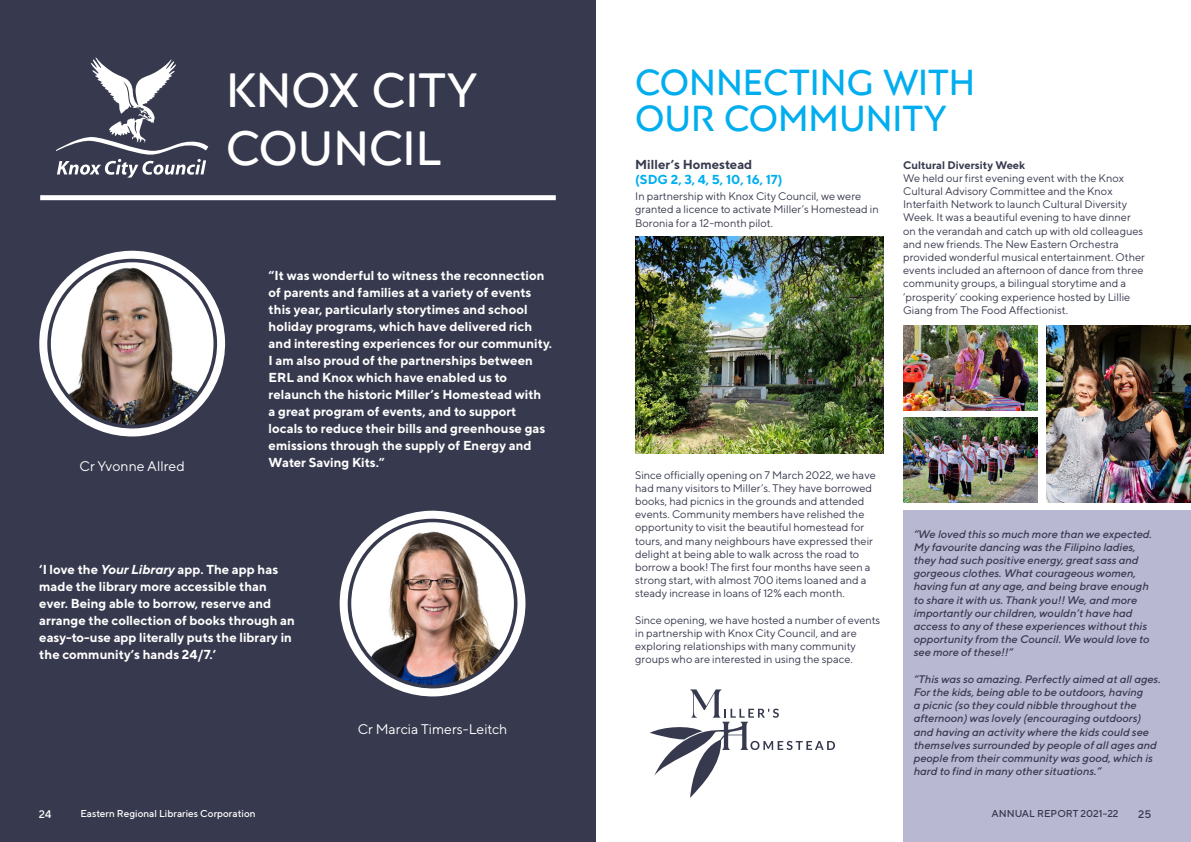
<style>
.page{position:relative;width:1191px;height:842px;background:#fff}
.page>*{position:absolute;margin:0;border:0;box-sizing:border-box;transform-origin:0 0}
.t1{font:47.8px/57.4px "Posterama 2001 W04";color:#fff}
.t2{font:36px/36px "Posterama 2001 W04";color:#00aeef}
.t3{font:14px "TT Norms";color:#fff}
.t4{font:700 13px/17px "TT Norms";color:#fff}
.t5{font:700 13px "TT Norms";color:#00aeef}
.t6{font:700 13px "TT Norms";color:#373a4e}
.t7{font:11px/13.2px "TT Norms";color:#373a4e}
.t8{font:italic 500 11px/13.2px "TT Norms";color:#373a4e}
.t9{font:700 11px "TT Norms";color:#373a4e}
.t10{font:500 11px "TT Norms";color:#fff}
.t11{font:500 11px "TT Norms";color:#373a4e}
.t12{font:500 10px "TT Norms";color:#fff}
.t13{font:500 10px "TT Norms";color:#373a4e}
.s1{font-style:italic}
</style>
<div class="page">
<div style="left:0;top:0;width:595px;height:842px;background:#373a4e"></div>
<img style="left:339px;top:510px;width:187px;height:187px">
<svg style="left:39px;top:250px;width:187px;height:187px"></svg>
<div style="left:903px;top:511px;width:288px;height:331px;background:#b9b8d3"></div>
<img style="left:903px;top:325px;width:134px;height:85px">
<img style="left:903px;top:418px;width:134px;height:85px">
<img style="left:1046px;top:325px;width:145px;height:178px">
<img style="left:635px;top:237px;width:248px;height:217px">
<svg style="left:650px;top:689px;width:185px;height:109px"></svg>
<svg style="left:56px;top:57px;width:152px;height:121px"></svg>
<div style="left:40px;top:195px;width:516px;height:5px;background:#fff"></div>
<p class="t3" style="left:80px;top:457px;width:107px">Cr Yvonne Allred</p>
<h1 class="t1" style="left:226px;top:61px;width:252px">KNOX CITY<br>COUNCIL</h1>
<p class="t4" style="left:269px;top:267px;width:285px">“It was wonderful to witness the reconnection of parents and families at a variety of events this year, particularly storytimes and school holiday programs, which have delivered rich and interesting experiences for our community.<br>I am also proud of the partnerships between ERL and Knox which have enabled us to relaunch the historic Miller’s Homestead with<br>a great program of events, and to support locals to reduce their bills and greenhouse gas emissions through the supply of Energy and Water Saving Kits.”</p>
<p class="t4" style="left:39px;top:561px;width:257px">‘I love the <span class="s1">Your Library</span> app. The app has made the library more accessible than ever. Being able to borrow, reserve and arrange the collection of books through an easy-to-use app literally puts the library in the community’s hands 24/7.’</p>
<p class="t3" style="left:358px;top:720px;width:151px">Cr Marcia Timers-Leitch</p>
<h2 class="t2" style="left:635px;top:64px;width:341px">CONNECTING WITH<br>OUR COMMUNITY</h2>
<p class="t6" style="left:635px;top:156px;width:119px">Miller’s Homestead</p>
<p class="t5" style="left:635px;top:171px;width:149px">(SDG 2, 3, 4, 5, 10, 16, 17)</p>
<p class="t7" style="left:635px;top:189px;width:245px">In partnership with Knox City Council, we were granted a licence to activate Miller’s Homestead in<br>Boronia for a 12-month pilot.</p>
<p class="t9" style="left:903px;top:158px;width:124px">Cultural Diversity Week</p>
<p class="t7" style="left:903px;top:171px;width:243px">We held our first evening event with the Knox Cultural Advisory Committee and the Knox Interfaith Network to launch Cultural Diversity Week. It was a beautiful evening to have dinner on the verandah and catch up with old colleagues and new friends. The New Eastern Orchestra provided wonderful musical entertainment. Other events included an afternoon of dance from three community groups, a bilingual storytime and a ‘prosperity’ cooking experience hosted by Lillie Giang from The Food Affectionist.</p>
<p class="t7" style="left:635px;top:468px;width:242px">Since officially opening on 7 March 2022, we have had many visitors to Miller’s. They have borrowed books, had picnics in the grounds and attended events. Community members have relished the opportunity to visit the beautiful homestead for tours, and many neighbours have expressed their delight at being able to walk across the road to borrow a book! The first four months have seen a strong start, with almost 700 items loaned and a steady increase in loans of 12% each month.</p>
<p class="t7" style="left:635px;top:613px;width:247px">Since opening, we have hosted a number of events in partnership with Knox City Council, and are exploring relationships with many community groups who are interested in using the space.</p>
<p class="t8" style="left:913px;top:527px;width:240px">“We loved this so much more than we expected.<br>My favourite dancing was the Filipino ladies, they had such positive energy, great sass and gorgeous clothes. What courageous women, having fun at any age, and being brave enough to share it with us. Thank you!! We, and more importantly our children, wouldn’t have had access to any of these experiences without this opportunity from the Council. We would love to see more of these!!”</p>
<p class="t8" style="left:913px;top:672px;width:248px">“This was so amazing. Perfectly aimed at all ages.<br>For the kids, being able to be outdoors, having<br>a picnic (so they could nibble throughout the afternoon) was lovely (encouraging outdoors) and having an activity where the kids could see themselves surrounded by people of all ages and people from their community was good, which is hard to find in many other situations.”</p>
<p class="t10" style="left:39px;top:807px;width:14px">24</p>
<p class="t12" style="left:80px;top:807px;width:177px">Eastern Regional Libraries Corporation</p>
<p class="t13" style="left:991px;top:807px;width:129px">ANNUAL REPORT 2021–22</p>
<p class="t11" style="left:1138px;top:807px;width:15px">25</p>
</div>
